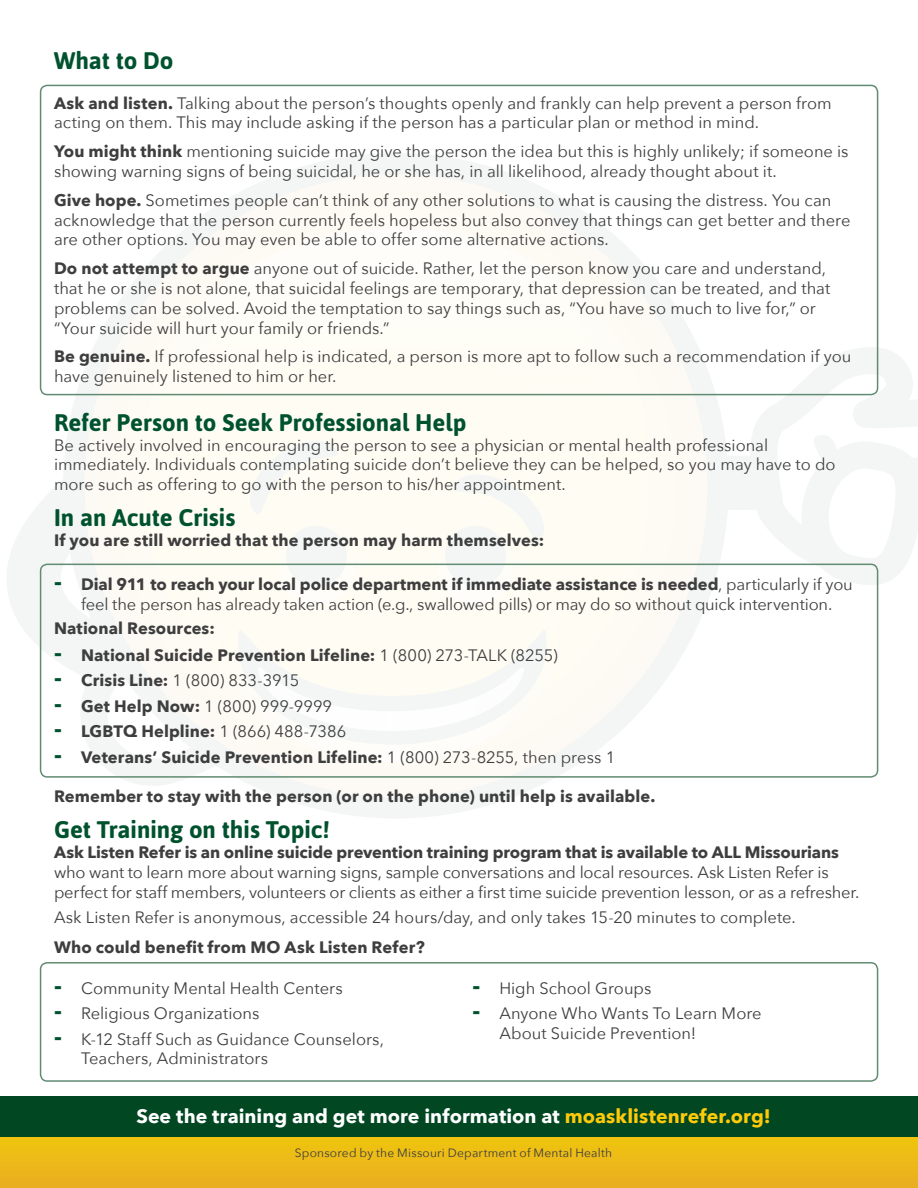
<style>
.page{position:relative;width:918px;height:1188px;background:#fff}
.page>*{position:absolute;margin:0;border:0;box-sizing:border-box;transform-origin:0 0}
.t1{font:700 24px "Asap";color:#00522e}
.t2{font:700 19.5px "Avenir Next";letter-spacing:.005em;color:#fff}
.t3{font:16.5px/19.8px "Avenir Next";color:#3e3e3f}
.t4{font:700 16.5px "Avenir Next";letter-spacing:.005em;color:#3e3e3f}
.t5{font:12px "Avenir Next";letter-spacing:.015em;color:#3e3e3f}
.s1{font-weight:700}
.s2{font-weight:700;font-size:24px;color:#00522e}
.s3{font-size:24px;color:#00522e}
.s4{font-weight:400}
.s5{color:#feca0a}
</style>
<div class="page">
<svg style="left:7px;top:480px;width:77px;height:227px;fill:#f3f6f4"></svg>
<div style="left:63px;top:153px;width:666px;height:666px;background:#f3f6f4;border-radius:50%"></div>
<svg style="left:84px;top:207px;width:603px;height:585px"></svg>
<svg style="left:244px;top:464px;width:102px;height:61px"></svg>
<svg style="left:445px;top:470px;width:105px;height:84px"></svg>
<div style="left:147px;top:228px;width:498px;height:236px;background:#fefcf4"></div>
<img style="left:277px;top:526px;width:79px;height:78px;border-radius:39px">
<div style="left:286px;top:526px;width:61px;height:61px;background:#f3f6f4;border-radius:50%"></div>
<img style="left:436px;top:526px;width:79px;height:78px;border-radius:39px">
<div style="left:445px;top:526px;width:61px;height:61px;background:#f3f6f4;border-radius:50%"></div>
<div style="left:223px;top:617px;width:337px;height:145px;background:#fefbf4"></div>
<div style="left:238px;top:592px;width:309px;height:153px;background:#fefcf3"></div>
<svg style="left:80px;top:641px;width:444px;height:145px"></svg>
<svg style="left:687px;top:347px;width:231px;height:256px"></svg>
<div style="left:0;top:1102px;width:918px;height:86px;background:#edb919"></div>
<div style="left:40px;top:564px;width:838px;height:214px;border:2px solid #618b72;border-radius:7px"></div>
<div style="left:0;top:1097px;width:918px;height:40px;background:#004722"></div>
<div style="left:40px;top:85px;width:838px;height:310px;border:2px solid #618b72;border-radius:7px"></div>
<div style="left:40px;top:962px;width:838px;height:120px;border:2px solid #618b72;border-radius:7px"></div>
<p class="t1" style="left:54px;top:46px;width:121px">What to Do</p>
<p class="t3" style="left:54px;top:92px;width:779px"><span class="s1">Ask and listen.</span> Talking about the person’s thoughts openly and frankly can help prevent a person from acting on them. This may include asking if the person has a particular plan or method in mind.</p>
<p class="t3" style="left:54px;top:141px;width:796px"><span class="s1">You might think</span> mentioning suicide may give the person the idea but this is highly unlikely; if someone is showing warning signs of being suicidal, he or she has, in all likelihood, already thought about it.</p>
<p class="t3" style="left:54px;top:189px;width:798px"><span class="s1">Give hope.</span> Sometimes people can’t think of any other solutions to what is causing the distress. You can acknowledge that the person currently feels hopeless but also convey that things can get better and there are other options. You may even be able to offer some alternative actions.</p>
<p class="t3" style="left:54px;top:258px;width:778px"><span class="s1">Do not attempt to argue</span> anyone out of suicide. Rather, let the person know you care and understand, that he or she is not alone, that suicidal feelings are temporary, that depression can be treated, and that problems can be solved. Avoid the temptation to say things such as, “You have so much to live for,” or “Your suicide will hurt your family or friends.”</p>
<p class="t3" style="left:54px;top:346px;width:799px"><span class="s1">Be genuine.</span> If professional help is indicated, a person is more apt to follow such a recommendation if you have genuinely listened to him or her.</p>
<p class="t1" style="left:54px;top:408px;width:414px">Refer Person to Seek Professional Help</p>
<p class="t3" style="left:54px;top:434px;width:783px">Be actively involved in encouraging the person to see a physician or mental health professional immediately. Individuals contemplating suicide don’t believe they can be helped, so you may have to do more such as offering to go with the person to his/her appointment.</p>
<p class="t1" style="left:54px;top:504px;width:183px">In an Acute Crisis</p>
<p class="t4" style="left:54px;top:526px;width:492px">If you are still worried that the person may harm themselves:</p>
<p class="t3" style="left:54px;top:573px;width:800px;text-align:center"><span class="s2">-</span> <span class="s1">Dial 911 to reach your local police department if immediate assistance is needed</span>, particularly if you feel the person has already taken action (e.g., swallowed pills) or may do so without quick intervention.</p>
<p class="t4" style="left:54px;top:613px;width:162px">National Resources:</p>
<p class="t4" style="left:54px;top:640px;width:505px"><span class="s3">-</span> National Suicide Prevention Lifeline: <span class="s4">1 (800) 273-TALK (8255)</span></p>
<p class="t3" style="left:54px;top:670px;width:247px"><span class="s2">-</span> <span class="s1">Crisis Line:</span> 1 (800) 833-3915</p>
<p class="t3" style="left:54px;top:695px;width:280px"><span class="s2">-</span> <span class="s1">Get Help Now:</span> 1 (800) 999-9999</p>
<p class="t4" style="left:54px;top:717px;width:294px"><span class="s3">-</span> LGBTQ Helpline: <span class="s4">1 (866) 488-7386</span></p>
<p class="t4" style="left:54px;top:742px;width:563px"><span class="s3">-</span> Veterans’ Suicide Prevention Lifeline: <span class="s4">1 (800) 273-8255, then press 1</span></p>
<p class="t4" style="left:54px;top:782px;width:603px">Remember to stay with the person (or on the phone) until help is available.</p>
<p class="t1" style="left:54px;top:816px;width:277px">Get Training on this Topic!</p>
<p class="t3" style="left:54px;top:842px;width:807px"><span class="s1">Ask Listen Refer is an online suicide prevention training program that is available to ALL Missourians </span>who want to learn more about warning signs, sample conversations and local resources. Ask Listen Refer is perfect for staff members, volunteers or clients as either a first time suicide prevention lesson, or as a refresher.</p>
<p class="t3" style="left:54px;top:907px;width:743px">Ask Listen Refer is anonymous, accessible 24 hours/day, and only takes 15-20 minutes to complete.</p>
<p class="t4" style="left:54px;top:933px;width:372px">Who could benefit from MO Ask Listen Refer?</p>
<p class="t3" style="left:54px;top:977px;width:290px"><span class="s2">-</span> Community Mental Health Centers</p>
<p class="t3" style="left:54px;top:1003px;width:207px"><span class="s2">-</span> Religious Organizations</p>
<p class="t3" style="left:81px;top:1028px;width:304px;text-indent:-27px"><span class="s2">-</span> K-12 Staff Such as Guidance Counselors,<br>Teachers, Administrators</p>
<p class="t3" style="left:472px;top:977px;width:180px"><span class="s2">-</span> High School Groups</p>
<p class="t3" style="left:499px;top:1003px;width:264px;text-indent:-27px"><span class="s2">-</span> Anyone Who Wants To Learn More<br>About Suicide Prevention!</p>
<p class="t2" style="left:136px;top:1099px;width:636px">See the training and get more information at <span class="s5">moasklistenrefer.org!</span></p>
<p class="t5" style="left:295px;top:1142px;width:319px">Sponsored by the Missouri Department of Mental Health</p>
</div>
